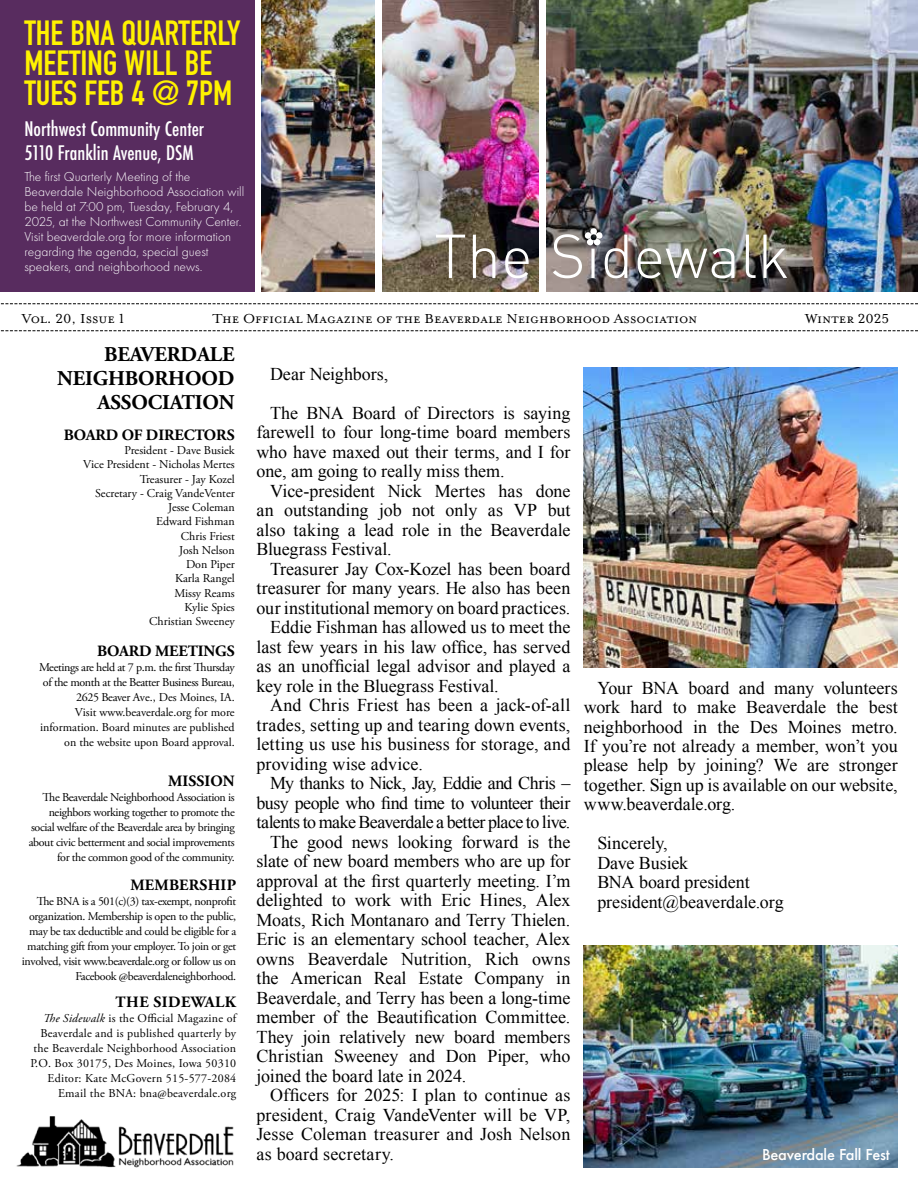
<style>
.page{position:relative;width:918px;height:1188px;background:#fff}
.page>*{position:absolute;margin:0;border:0;box-sizing:border-box;transform-origin:0 0}
.t1{font:700 34.5px/30px "DIN Condensed";color:#fff200}
.t2{font:700 21px/24px "Adobe Garamond Pro";letter-spacing:-.005em;color:#000;text-align:right}
.t3{font:500 condensed 19.5px/24px "Futura";color:#fff}
.t4{font:18px/19.5px "Times New Roman";color:#000;text-align:justify}
.t5{font:18px "Times New Roman";letter-spacing:-.03em;color:#000}
.t6{font:18px "Times New Roman";letter-spacing:-.035em;color:#000}
.t7{font:500 16.5px "Futura PT";letter-spacing:-.01em;color:#fff}
.t8{font:700 15.75px "Adobe Garamond Pro";letter-spacing:-.005em;color:#000}
.t9{font:700 15.75px "Adobe Garamond Pro";letter-spacing:.035em;color:#000}
.t10{font:700 15.75px "Adobe Garamond Pro";letter-spacing:.015em;color:#000}
.t11{font:15px "Mrs Eaves OT";color:#000;scale:1.05 1}
.t12{font:300 13.5px/15px "Futura PT";color:#fff}
.t13{font:12px/15px "Adobe Garamond Pro";letter-spacing:-.03em;color:#000;text-align:right}
.t14{font:12px/15px "Adobe Garamond Pro";letter-spacing:-.005em;color:#000;text-align:right}
.t15{font:12px/15px "Adobe Garamond Pro";letter-spacing:.02em;color:#000;text-align:right}
.t16{font:12px/14.2px "Adobe Garamond Pro";color:#000;text-align:right}
.s1{font-style:italic}
</style>
<div class="page">
<img style="left:262px;top:0;width:113px;height:292px">
<img style="left:382px;top:0;width:157px;height:292px">
<svg style="left:0;top:330px;width:918px;height:1px"></svg>
<svg style="left:0;top:303px;width:918px;height:1px"></svg>
<img style="left:16px;top:1116px;width:218px;height:52px">
<img style="left:546px;top:0;width:372px;height:292px">
<svg style="left:436px;top:235px;width:93px;height:43px;background:#797169"></svg>
<img style="left:553px;top:228px;width:234px;height:50px">
<div style="left:0;top:0;width:255px;height:292px;background:#582c5f"></div>
<img style="left:584px;top:368px;width:314px;height:300px">
<img style="left:584px;top:945px;width:314px;height:223px">
<h1 class="t1" style="left:24px;top:18px;width:218px">THE BNA QUARTERLY<br>MEETING WILL BE<br>TUES FEB 4 @ 7PM</h1>
<p class="t3" style="left:24px;top:116px;width:181px">Northwest Community Center<br>5110 Franklin Avenue, DSM</p>
<p class="t12" style="left:24px;top:169px;width:221px">The first Quarterly Meeting of the Beaverdale Neighborhood Association will be held at 7:00 pm, Tuesday, February 4, 2025, at the Northwest Community Center.<br>Visit beaverdale.org for more information regarding the agenda, special guest speakers, and neighborhood news.</p>
<p class="t11" style="left:22px;top:310px;width:99px">Vol. 20, Issue 1</p>
<p class="t11" style="left:212px;top:310px;width:464px">The Official Magazine of the Beaverdale Neighborhood Association</p>
<p class="t11" style="left:805px;top:310px;width:82px">Winter 2025</p>
<p class="t2" style="left:57px;top:343px;width:179px">BEAVERDALE<br>NEIGHBORHOOD<br>ASSOCIATION</p>
<p class="t8" style="left:64px;top:426px;width:172px">BOARD OF DIRECTORS</p>
<p class="t16" style="left:83px;top:444px;width:153px">President - Dave Busiek<br>Vice President - Nicholas Mertes<br>Treasurer - Jay Kozel<br>Secretary - Craig VandeVenter<br>Jesse Coleman<br>Edward Fishman<br>Chris Friest<br>Josh Nelson<br>Don Piper<br>Karla Rangel<br>Missy Reams<br>Kylie Spies<br>Christian Sweeney</p>
<p class="t8" style="left:97px;top:642px;width:139px">BOARD MEETINGS</p>
<p class="t14" style="left:39px;top:660px;width:197px">Meetings are held at 7 p.m. the first Thursday of the month at the Beatter Business Bureau, 2625 Beaver Ave., Des Moines, IA.<br>Visit www.beaverdale.org for more information. Board minutes are published on the website upon Board approval.</p>
<p class="t8" style="left:168px;top:771px;width:68px">MISSION</p>
<p class="t13" style="left:29px;top:790px;width:208px">The Beaverdale Neighborhood Association is neighbors working together to promote the social welfare of the Beaverdale area by bringing about civic betterment and social improvements for the common good of the community.</p>
<p class="t10" style="left:130px;top:876px;width:107px">MEMBERSHIP</p>
<p class="t13" style="left:22px;top:894px;width:216px">The BNA is a 501(c)(3) tax-exempt, nonprofit organization. Membership is open to the public, may be tax deductible and could be eligible for a matching gift from your employer. To join or get involved, visit www.beaverdale.org or follow us on Facebook @beaverdaleneighborhood.</p>
<p class="t9" style="left:115px;top:993px;width:122px">THE SIDEWALK</p>
<p class="t15" style="left:30px;top:1011px;width:207px"><span class="s1">The Sidewalk</span> is the Official Magazine of Beaverdale and is published quarterly by the Beaverdale Neighborhood Association P.O. Box 30175, Des Moines, Iowa 50310<br>Editor: Kate McGovern 515-577-2084<br>Email the BNA: bna@beaverdale.org</p>
<p class="t4" style="left:270px;top:354px;width:302px;line-height:39px">Dear Neighbors,<br>The BNA Board of Directors is saying</p>
<p class="t4" style="left:256px;top:422px;width:315px">farewell to four long-time board members who have maxed out their terms, and I for one, am going to really miss them.</p>
<p class="t4" style="left:256px;top:481px;width:315px;text-indent:14px">Vice-president Nick Mertes has done an outstanding job not only as VP but also taking a lead role in the Beaverdale Bluegrass Festival.</p>
<p class="t4" style="left:270px;top:559px;width:302px">Treasurer Jay Cox-Kozel has been board</p>
<p class="t4" style="left:256px;top:578px;width:315px">treasurer for many years. He also has been</p>
<p class="t4" style="left:256px;top:598px;width:315px">our institutional memory on board practices.</p>
<p class="t4" style="left:270px;top:617px;width:302px">Eddie Fishman has allowed us to meet the</p>
<p class="t4" style="left:256px;top:637px;width:315px">last few years in his law office, has served</p>
<p class="t4" style="left:256px;top:656px;width:315px">as an unofficial legal advisor and played a</p>
<p class="t4" style="left:256px;top:676px;width:244px">key role in the Bluegrass Festival.</p>
<p class="t4" style="left:270px;top:695px;width:302px">And Chris Friest has been a jack-of-all</p>
<p class="t4" style="left:256px;top:715px;width:315px">trades, setting up and tearing down events,</p>
<p class="t4" style="left:256px;top:734px;width:315px">letting us use his business for storage, and</p>
<p class="t4" style="left:256px;top:754px;width:168px">providing wise advice.</p>
<p class="t5" style="left:270px;top:771px;width:302px">My thanks to Nick, Jay, Eddie and Chris –</p>
<p class="t6" style="left:256px;top:791px;width:315px">busy people who find time to volunteer their</p>
<p class="t5" style="left:256px;top:810px;width:315px">talents to make Beaverdale a better place to live.</p>
<p class="t4" style="left:270px;top:832px;width:302px">The good news looking forward is the</p>
<p class="t4" style="left:256px;top:851px;width:315px">slate of new board members who are up for</p>
<p class="t4" style="left:256px;top:871px;width:315px">approval at the first quarterly meeting. I’m</p>
<p class="t4" style="left:256px;top:890px;width:315px">delighted to work with Eric Hines, Alex</p>
<p class="t4" style="left:256px;top:910px;width:315px">Moats, Rich Montanaro and Terry Thielen.</p>
<p class="t4" style="left:256px;top:929px;width:315px">Eric is an elementary school teacher, Alex</p>
<p class="t4" style="left:256px;top:949px;width:315px">owns Beaverdale Nutrition, Rich owns</p>
<p class="t4" style="left:256px;top:968px;width:315px">the American Real Estate Company in</p>
<p class="t4" style="left:256px;top:988px;width:315px">Beaverdale, and Terry has been a long-time</p>
<p class="t4" style="left:256px;top:1007px;width:315px">member of the Beautification Committee.</p>
<p class="t4" style="left:256px;top:1027px;width:315px">They join relatively new board members</p>
<p class="t4" style="left:256px;top:1046px;width:315px">Christian Sweeney and Don Piper, who</p>
<p class="t4" style="left:256px;top:1066px;width:211px">joined the board late in 2024.</p>
<p class="t4" style="left:270px;top:1085px;width:302px">Officers for 2025: I plan to continue as</p>
<p class="t4" style="left:256px;top:1105px;width:315px">president, Craig VandeVenter will be VP,</p>
<p class="t4" style="left:256px;top:1124px;width:315px">Jesse Coleman treasurer and Josh Nelson</p>
<p class="t4" style="left:256px;top:1144px;width:139px">as board secretary.</p>
<p class="t4" style="left:584px;top:677px;width:315px;text-indent:14px">Your BNA board and many volunteers work hard to make Beaverdale the best neighborhood in the Des Moines metro.<br>If you’re not already a member, won’t you please help by joining? We are stronger together. Sign up is available on our website, www.beaverdale.org.</p>
<p class="t4" style="left:597px;top:833px;width:188px;text-align:left">Sincerely,<br>Dave Busiek<br>BNA board president president@beaverdale.org</p>
<p class="t7" style="left:762px;top:1145px;width:129px">Beaverdale Fall Fest</p>
</div>
